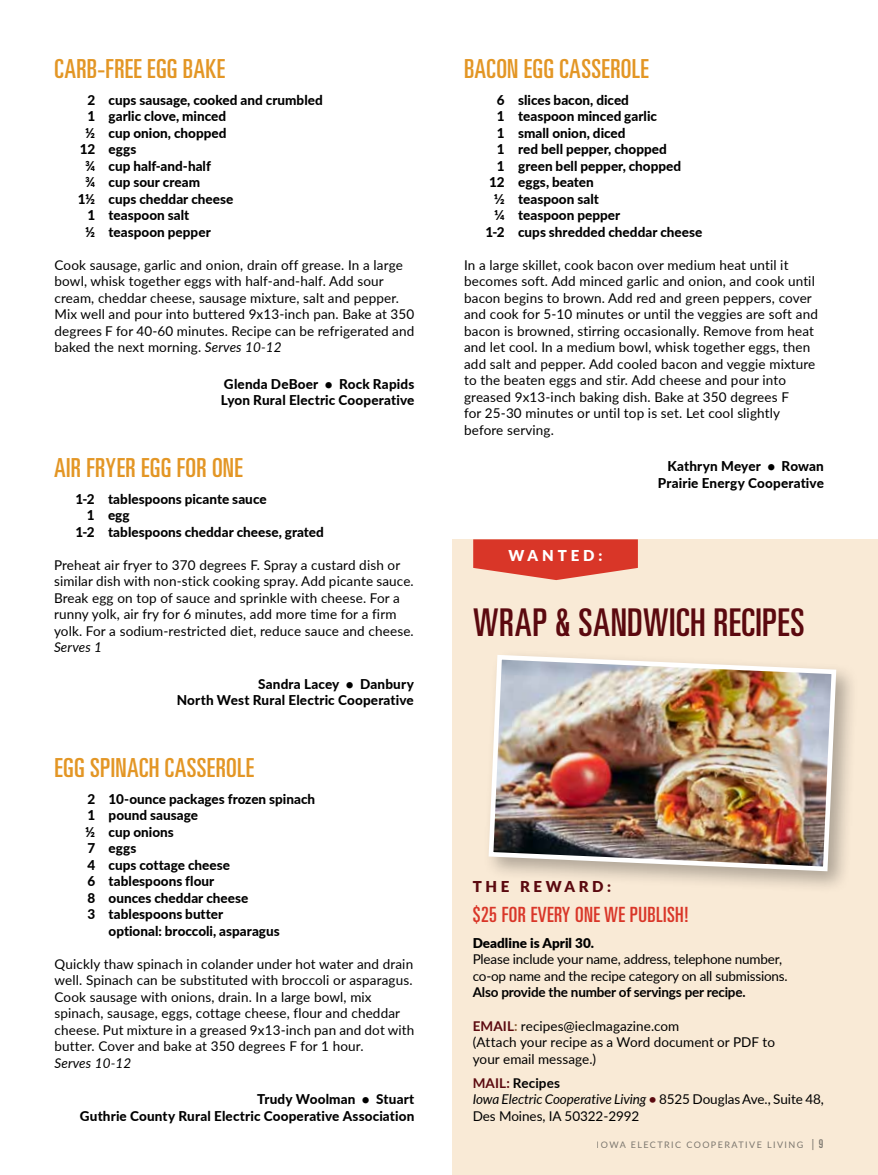
<style>
.page{position:relative;width:878px;height:1175px;background:#fff}
.page>*{position:absolute;margin:0;border:0;box-sizing:border-box;transform-origin:0 0}
.t1{font:ultra-condensed 38.25px "Univers";letter-spacing:.015em;color:#5b090f}
.t2{font:ultra-condensed 26.25px "Univers";letter-spacing:.015em;color:#e39625}
.t3{font:ultra-condensed 21px "Univers";letter-spacing:.02em;color:#d93628}
.t4{font:900 15px "Lato";letter-spacing:.24em;color:#5b090f}
.t5{font:900 15px "Lato";letter-spacing:.26em;color:#fff}
.t6{font:13.5px/16.5px "Lato";letter-spacing:.01em;color:#000}
.t7{font:800 13.5px/16.5px "Lato";letter-spacing:.005em;color:#000;text-align:right}
.t8{font:13.5px/16.5px "Lato";letter-spacing:-.015em;color:#000}
.t9{font:700 13.5px "Lato";letter-spacing:-.015em;color:#000}
.t10{font:900 13.5px "Lato";color:#000}
.t11{font:italic 13.5px "Lato";letter-spacing:.01em;color:#000}
.t12{font:9px "Lato";letter-spacing:.16em;color:#808285}
.s1{font-style:italic}
.s2{font-weight:700;color:#5b090f}
.s3{font-weight:700;color:#8c6338}
.s4{font-weight:700}
.s5{font-size:12px}
.s6{font-family:"Univers";font-stretch:ultra-condensed;font-size:12px}
</style>
<div class="page">
<hr style="left:0;top:0;width:1px;height:456px;background:#000">
<div style="left:452px;top:539px;width:426px;height:635px;background:#f9ead6"></div>
<svg style="left:473px;top:539px;width:165px;height:41px;background:#dd5243"></svg>
<div style="left:482px;top:648px;width:377px;height:246px;background:#000;opacity:.3"></div>
<img style="left:486px;top:652px;width:352px;height:221px">
<h2 class="t2" style="left:55px;top:54px;width:172px">CARB-FREE EGG BAKE</h2>
<p class="t7" style="left:87px;top:91px;width:237px">2 cups sausage, cooked and crumbled</p>
<p class="t7" style="left:87px;top:107px;width:140px">1 garlic clove, minced</p>
<p class="t7" style="left:85px;top:124px;width:143px">½ cup onion, chopped</p>
<p class="t7" style="left:80px;top:140px;width:58px">12 eggs</p>
<p class="t7" style="left:85px;top:157px;width:127px">¾ cup half-and-half</p>
<p class="t7" style="left:85px;top:173px;width:116px">¾ cup sour cream</p>
<p class="t7" style="left:78px;top:190px;width:157px">1½ cups cheddar cheese</p>
<p class="t7" style="left:87px;top:206px;width:103px">1 teaspoon salt</p>
<p class="t7" style="left:85px;top:223px;width:127px">½ teaspoon pepper</p>
<p class="t6" style="left:55px;top:256px;width:361px">Cook sausage, garlic and onion, drain off grease. In a large bowl, whisk together eggs with half-and-half. Add sour cream, cheddar cheese, sausage mixture, salt and pepper.<br>Mix well and pour into buttered 9x13-inch pan. Bake at 350 degrees F for 40-60 minutes. Recipe can be refrigerated and baked the next morning. <span class="s1">Serves 10-12</span></p>
<p class="t7" style="left:221px;top:375px;width:195px;text-align:left">Glenda DeBoer • Rock Rapids<br>Lyon Rural Electric Cooperative</p>
<h2 class="t2" style="left:54px;top:452px;width:190px">AIR FRYER EGG FOR ONE</h2>
<p class="t7" style="left:75px;top:490px;width:193px">1-2 tablespoons picante sauce</p>
<p class="t7" style="left:87px;top:506px;width:44px">1 egg</p>
<p class="t7" style="left:75px;top:523px;width:250px">1-2 tablespoons cheddar cheese, grated</p>
<p class="t6" style="left:54px;top:556px;width:361px">Preheat air fryer to 370 degrees F. Spray a custard dish or similar dish with non-stick cooking spray. Add picante sauce.<br>Break egg on top of sauce and sprinkle with cheese. For a runny yolk, air fry for 6 minutes, add more time for a firm yolk. For a sodium-restricted diet, reduce sauce and cheese.</p>
<p class="t11" style="left:54px;top:637px;width:49px">Serves 1</p>
<p class="t7" style="left:177px;top:675px;width:238px">Sandra Lacey • Danbury<br>North West Rural Electric Cooperative</p>
<h2 class="t2" style="left:55px;top:752px;width:201px">EGG SPINACH CASSEROLE</h2>
<p class="t7" style="left:87px;top:789px;width:229px">2 10-ounce packages frozen spinach</p>
<p class="t7" style="left:87px;top:806px;width:112px">1 pound sausage</p>
<p class="t7" style="left:85px;top:822px;width:90px">½ cup onions</p>
<p class="t7" style="left:87px;top:839px;width:50px">7 eggs</p>
<p class="t7" style="left:87px;top:855px;width:144px">4 cups cottage cheese</p>
<p class="t7" style="left:87px;top:872px;width:128px">6 tablespoons flour</p>
<p class="t7" style="left:87px;top:888px;width:162px">8 ounces cheddar cheese</p>
<p class="t7" style="left:87px;top:905px;width:137px">3 tablespoons butter</p>
<p class="t7" style="left:109px;top:921px;width:173px">optional: broccoli, asparagus</p>
<p class="t6" style="left:55px;top:954px;width:361px">Quickly thaw spinach in colander under hot water and drain well. Spinach can be substituted with broccoli or asparagus.<br>Cook sausage with onions, drain. In a large bowl, mix spinach, sausage, eggs, cottage cheese, flour and cheddar cheese. Put mixture in a greased 9x13-inch pan and dot with butter. Cover and bake at 350 degrees F for 1 hour.</p>
<p class="t11" style="left:55px;top:1053px;width:78px">Serves 10-12</p>
<p class="t7" style="left:80px;top:1090px;width:336px">Trudy Woolman • Stuart<br>Guthrie County Rural Electric Cooperative Association</p>
<h2 class="t2" style="left:464px;top:54px;width:186px">BACON EGG CASSEROLE</h2>
<p class="t7" style="left:497px;top:91px;width:133px">6 slices bacon, diced</p>
<p class="t7" style="left:497px;top:107px;width:162px">1 teaspoon minced garlic</p>
<p class="t7" style="left:497px;top:124px;width:130px">1 small onion, diced</p>
<p class="t7" style="left:497px;top:140px;width:171px">1 red bell pepper, chopped</p>
<p class="t7" style="left:497px;top:157px;width:186px">1 green bell pepper, chopped</p>
<p class="t7" style="left:489px;top:173px;width:106px">12 eggs, beaten</p>
<p class="t7" style="left:494px;top:190px;width:107px">1/2 teaspoon salt</p>
<p class="t7" style="left:494px;top:206px;width:128px">1/4 teaspoon pepper</p>
<p class="t7" style="left:485px;top:223px;width:218px">1-2 cups shredded cheddar cheese</p>
<p class="t6" style="left:464px;top:256px;width:355px">In a large skillet, cook bacon over medium heat until it becomes soft. Add minced garlic and onion, and cook until bacon begins to brown. Add red and green peppers, cover and cook for 5-10 minutes or until the veggies are soft and bacon is browned, stirring occasionally. Remove from heat and let cool. In a medium bowl, whisk together eggs, then add salt and pepper. Add cooled bacon and veggie mixture to the beaten eggs and stir. Add cheese and pour into greased 9x13-inch baking dish. Bake at 350 degrees F<br>for 25-30 minutes or until top is set. Let cool slightly before serving.</p>
<p class="t7" style="left:658px;top:457px;width:167px">Kathryn Meyer • Rowan<br>Prairie Energy Cooperative</p>
<p class="t5" style="left:508px;top:544px;width:96px">WANTED:</p>
<h1 class="t1" style="left:473px;top:600px;width:333px">WRAP &amp; SANDWICH RECIPES</h1>
<p class="t4" style="left:472px;top:875px;width:140px">THE REWARD:</p>
<h3 class="t3" style="left:472px;top:902px;width:217px">$25 FOR EVERY ONE WE PUBLISH!</h3>
<p class="t10" style="left:472px;top:932px;width:123px">Deadline is April 30.</p>
<p class="t8" style="left:472px;top:950px;width:316px">Please include your name, address, telephone number, co-op name and the recipe category on all submissions.</p>
<p class="t9" style="left:472px;top:982px;width:274px">Also provide the number of servings per recipe.</p>
<p class="t6" style="left:472px;top:1017px;width:304px"><span class="s2">EMAIL</span><span class="s3">:</span> recipes@ieclmagazine.com<br>(Attach your recipe as a Word document or PDF to your email message.)</p>
<p class="t6" style="left:472px;top:1074px;width:352px"><span class="s2">MAIL:</span> <span class="s4">Recipes<br></span><span class="s1">Iowa Electric Cooperative Living</span> <span class="s2">•</span> 8525 Douglas Ave., Suite 48,<br>Des Moines, IA 50322-2992</p>
<p class="t12" style="left:596px;top:1138px;width:228px">IOWA ELECTRIC COOPERATIVE LIVING <span class="s5">|</span> <span class="s6">9</span></p>
</div>
